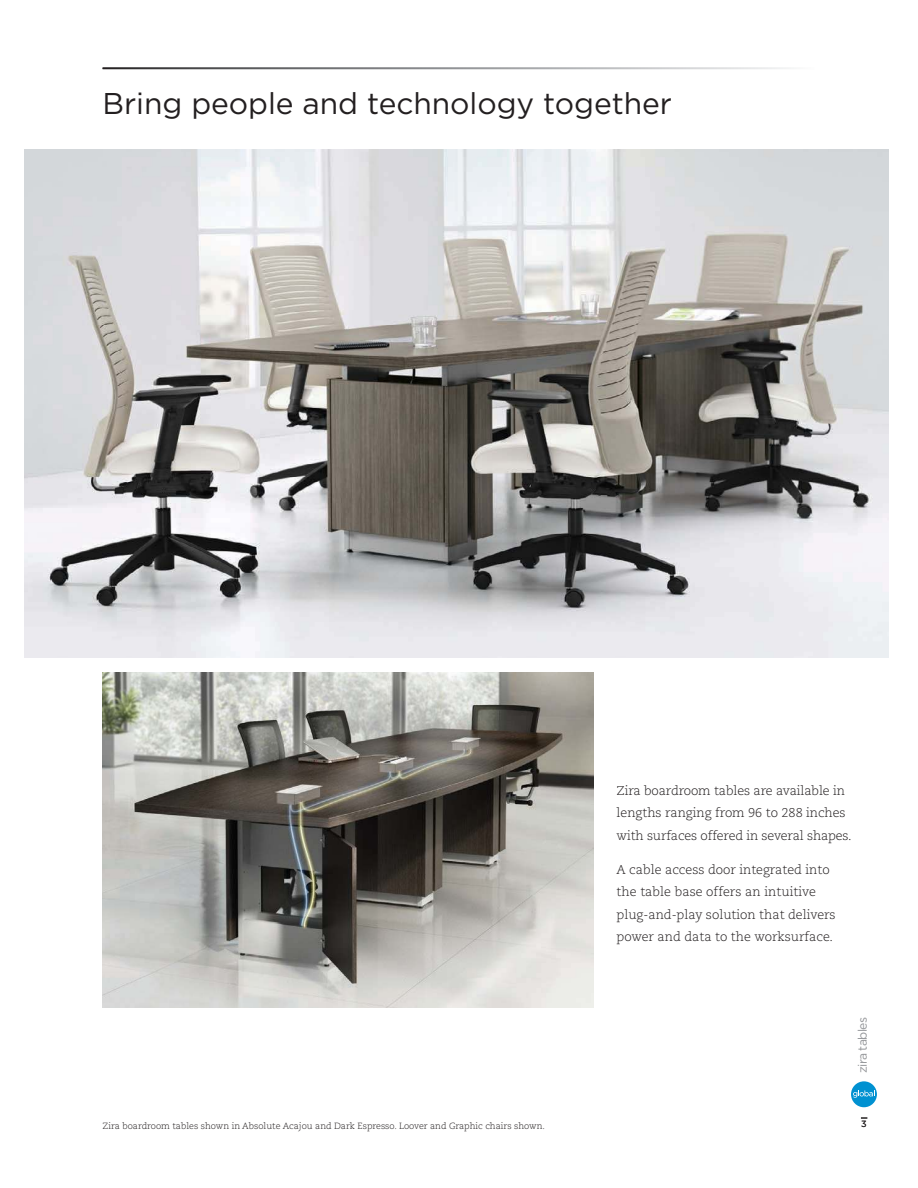
<style>
.page{position:relative;width:918px;height:1188px;background:#fff}
.page>*{position:absolute;margin:0;border:0;box-sizing:border-box;transform-origin:0 0}
.t1{font:30px "Gotham";color:#231f20}
.t2{font:300 12.75px/22.5px "Caecilia LT Std";letter-spacing:-.005em;color:#231f20}
.t3{font:12.3px "Gotham";letter-spacing:-.05em;color:#939598}
.t4{font:300 9px "Caecilia LT Std";color:#231f20}
.t5{font:9px "Gotham";color:#231f20}
</style>
<div class="page">
<img style="left:103px;top:68px;width:688px;height:1px">
<div style="left:851px;top:1081px;width:26px;height:26px;background:#0091d1;border-radius:50%"></div>
<svg style="left:853px;top:1090px;width:22px;height:8px"></svg>
<img style="left:25px;top:149px;width:864px;height:509px">
<img style="left:103px;top:673px;width:491px;height:335px">
<h1 class="t1" style="left:103px;top:92px;width:571px">Bring people and technology together</h1>
<p class="t2" style="left:617px;top:780px;width:237px">Zira boardroom tables are available in lengths ranging from 96 to 288 inches with surfaces offered in several shapes.</p>
<p class="t2" style="left:617px;top:859px;width:221px">A cable access door integrated into the table base offers an intuitive plug-and-play solution that delivers power and data to the worksurface.</p>
<p class="t4" style="left:103px;top:1122px;width:444px">Zira boardroom tables shown in Absolute Acajou and Dark Espresso. Loover and Graphic chairs shown.</p>
<p class="t3" style="left:858px;top:1073px;width:58px;rotate:-90deg">zira tables</p>
<p class="t5" style="left:861px;top:1121px;width:7px">3</p>
</div>
